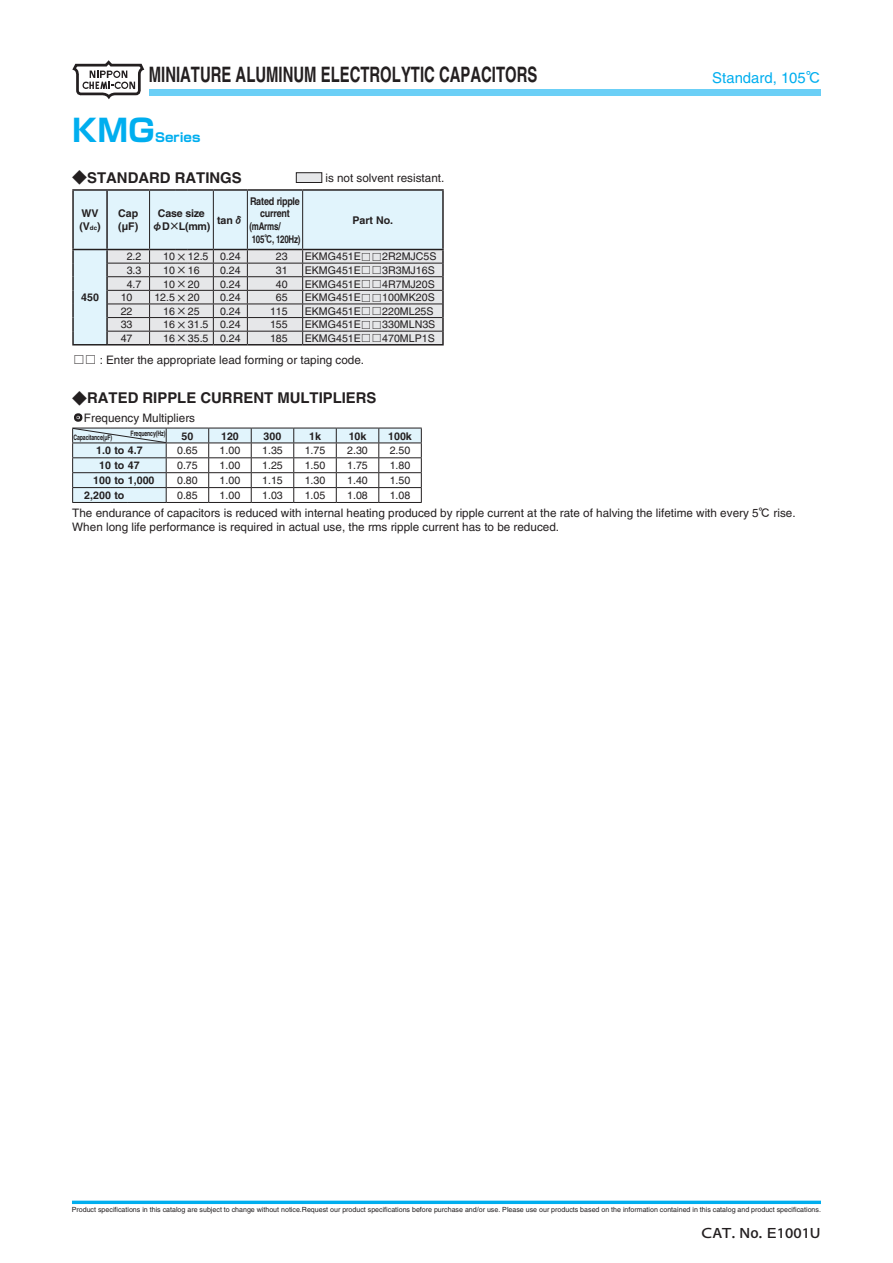
<style>
.page{position:relative;width:893px;height:1263px;background:#fff}
.page>*{position:absolute;margin:0;border:0;box-sizing:border-box;transform-origin:0 0}
.t1{font:700 30.9px "Shin Go Pro";color:#00aeef}
.t2{font:700 21.3px "Helvetica";color:#231f20;scale:.7 1}
.t3{font:700 14.85px "Helvetica";color:#231f20}
.t4{font:14.85px "Helvetica";color:#00aeef}
.t5{font:14.85px "Heisei Kaku Go Std W5";color:#231f20}
.t6{font:700 12.3px "Shin Go Pro";color:#00aeef}
.t7{font:11.7px/13.8px "Helvetica";color:#231f20}
.t8{font:10.65px "Helvetica";color:#231f20}
.t9{font:700 10.65px/12.8px "Helvetica";color:#231f20}
.t10{font:700 10.65px "Helvetica";letter-spacing:-.025em;color:#231f20;scale:.85 1}
.t11{font:700 10.65px/12.8px "Helvetica";letter-spacing:-.02em;color:#231f20;text-align:center}
.t12{font:700 10.65px "Helvetica";letter-spacing:-.03em;color:#231f20;scale:.75 1}
.t13{font:700 10.65px "Helvetica";color:#231f20;scale:.75 1}
.t14{font:700 7.5px "Helvetica";letter-spacing:-.025em;color:#231f20;scale:.7 1}
.t15{font:7.05px "Helvetica";color:#231f20}
.s1{font-family:"Shin Go Pro";font-weight:400}
.s2{font-size:6.15px}
.s3{font-family:"Heisei Kaku Go Std W7";font-weight:400}
.s4{font-family:"Heisei Kaku Go Std W5"}
</style>
<div class="page">
<svg style="left:72px;top:60px;width:72px;height:39px"></svg>
<div style="left:149px;top:89px;width:672px;height:7px;background:#6bcff6"></div>
<svg style="left:72px;top:1200px;width:749px;height:4px;background:#29bbf1"></svg>
<div style="left:296px;top:172px;width:26px;height:11px;background:#e6e7e9;border:1px solid #231f20"></div>
<svg style="left:72px;top:189px;width:372px;height:156px;background:#d5dde2"></svg>
<hr style="left:213px;top:344px;width:34px;height:1px;background:#231f20">
<hr style="left:247px;top:344px;width:56px;height:1px;background:#231f20">
<hr style="left:303px;top:344px;width:141px;height:1px;background:#231f20">
<svg style="left:72px;top:413px;width:350px;height:90px"></svg>
<h2 class="t2" style="left:149px;top:62px;width:557px">MINIATURE ALUMINUM ELECTROLYTIC CAPACITORS</h2>
<p class="t1" style="left:72px;top:106px;width:84px">KMG</p>
<p class="t6" style="left:155px;top:128px;width:47px">Series</p>
<p class="t3" style="left:72px;top:169px;width:171px"><span class="s1">◆</span>STANDARD RATINGS</p>
<p class="t7" style="left:325px;top:171px;width:120px">is not solvent resistant.</p>
<p class="t9" style="left:79px;top:207px;width:23px">WV (V<span class="s2">dc</span>)</p>
<p class="t9" style="left:118px;top:207px;width:22px">Cap (µF)</p>
<p class="t11" style="left:152px;top:207px;width:59px">Case size <span class="s3">φ</span>D<span class="s3">×</span>L(mm)</p>
<p class="t9" style="left:217px;top:213px;width:28px">tan<span class="s3">δ</span></p>
<p class="t10" style="left:250px;top:194px;width:60px">Rated ripple</p>
<p class="t10" style="left:260px;top:207px;width:36px">current</p>
<p class="t13" style="left:249px;top:220px;width:43px">(mArms/</p>
<p class="t12" style="left:252px;top:233px;width:66px">105<span class="s3">℃</span>, 120Hz)</p>
<p class="t9" style="left:352px;top:213px;width:42px">Part No.</p>
<p class="t4" style="left:712px;top:69px;width:110px">Standard, 105<span class="s4">℃</span></p>
<p class="t8" style="left:127px;top:250px;width:16px">2.2</p>
<p class="t8" style="left:163px;top:250px;width:79px">10<span class="s4">×</span>12.5 0.24</p>
<p class="t8" style="left:276px;top:250px;width:13px">23</p>
<p class="t8" style="left:305px;top:250px;width:133px">EKMG451E<span class="s4">□□</span>2R2MJC5S</p>
<p class="t8" style="left:127px;top:264px;width:16px">3.3</p>
<p class="t8" style="left:163px;top:264px;width:38px">10<span class="s4">×</span>16</p>
<p class="t8" style="left:220px;top:264px;width:22px">0.24</p>
<p class="t8" style="left:276px;top:264px;width:13px">31</p>
<p class="t8" style="left:305px;top:264px;width:131px">EKMG451E<span class="s4">□□</span>3R3MJ16S</p>
<p class="t8" style="left:127px;top:278px;width:16px">4.7</p>
<p class="t8" style="left:163px;top:278px;width:38px">10<span class="s4">×</span>20</p>
<p class="t8" style="left:220px;top:278px;width:22px">0.24</p>
<p class="t8" style="left:276px;top:278px;width:13px">40</p>
<p class="t8" style="left:305px;top:278px;width:131px">EKMG451E<span class="s4">□□</span>4R7MJ20S</p>
<p class="t8" style="left:121px;top:291px;width:13px">10</p>
<p class="t8" style="left:154px;top:291px;width:47px">12.5<span class="s4">×</span>20</p>
<p class="t8" style="left:220px;top:291px;width:22px">0.24</p>
<p class="t8" style="left:276px;top:291px;width:13px">65</p>
<p class="t8" style="left:305px;top:291px;width:131px">EKMG451E<span class="s4">□□</span>100MK20S</p>
<p class="t8" style="left:121px;top:305px;width:13px">22</p>
<p class="t8" style="left:163px;top:305px;width:38px">16<span class="s4">×</span>25</p>
<p class="t8" style="left:220px;top:305px;width:22px">0.24</p>
<p class="t8" style="left:270px;top:305px;width:19px">115</p>
<p class="t8" style="left:305px;top:305px;width:130px">EKMG451E<span class="s4">□□</span>220ML25S</p>
<p class="t8" style="left:121px;top:318px;width:13px">33</p>
<p class="t8" style="left:163px;top:318px;width:79px">16<span class="s4">×</span>31.5 0.24</p>
<p class="t8" style="left:270px;top:318px;width:19px">155</p>
<p class="t8" style="left:305px;top:318px;width:132px">EKMG451E<span class="s4">□□</span>330MLN3S</p>
<p class="t8" style="left:121px;top:332px;width:13px">47</p>
<p class="t8" style="left:163px;top:332px;width:79px">16<span class="s4">×</span>35.5 0.24</p>
<p class="t8" style="left:270px;top:332px;width:19px">185</p>
<p class="t8" style="left:305px;top:332px;width:131px">EKMG451E<span class="s4">□□</span>470MLP1S</p>
<p class="t7" style="left:73px;top:352px;width:293px"><span class="s4">□□</span> : Enter the appropriate lead forming or taping code.</p>
<p class="t3" style="left:72px;top:389px;width:306px"><span class="s1">◆</span>RATED RIPPLE CURRENT MULTIPLIERS</p>
<p class="t7" style="left:72px;top:411px;width:124px"><span class="s4">・</span>Frequency Multipliers</p>
<p class="t14" style="left:131px;top:429px;width:51px">Frequency(Hz)</p>
<p class="t14" style="left:73px;top:433px;width:57px">Capacitance(µF)</p>
<p class="t9" style="left:182px;top:429px;width:13px">50</p>
<p class="t9" style="left:221px;top:429px;width:19px">120</p>
<p class="t9" style="left:264px;top:429px;width:19px">300</p>
<p class="t9" style="left:309px;top:429px;width:13px">1k</p>
<p class="t9" style="left:349px;top:429px;width:19px">10k</p>
<p class="t9" style="left:388px;top:429px;width:25px">100k</p>
<p class="t9" style="left:96px;top:444px;width:48px">1.0 to 4.7</p>
<p class="t8" style="left:177px;top:444px;width:22px">0.65</p>
<p class="t8" style="left:220px;top:444px;width:22px">1.00</p>
<p class="t8" style="left:262px;top:444px;width:22px">1.35</p>
<p class="t8" style="left:305px;top:444px;width:22px">1.75</p>
<p class="t8" style="left:347px;top:444px;width:22px">2.30</p>
<p class="t8" style="left:390px;top:444px;width:22px">2.50</p>
<p class="t9" style="left:99px;top:459px;width:42px">10 to 47</p>
<p class="t8" style="left:177px;top:459px;width:22px">0.75</p>
<p class="t8" style="left:220px;top:459px;width:22px">1.00</p>
<p class="t8" style="left:262px;top:459px;width:22px">1.25</p>
<p class="t8" style="left:305px;top:459px;width:22px">1.50</p>
<p class="t8" style="left:347px;top:459px;width:22px">1.75</p>
<p class="t8" style="left:390px;top:459px;width:22px">1.80</p>
<p class="t9" style="left:93px;top:474px;width:63px">100 to 1,000</p>
<p class="t8" style="left:177px;top:474px;width:22px">0.80</p>
<p class="t8" style="left:220px;top:474px;width:22px">1.00</p>
<p class="t8" style="left:262px;top:474px;width:22px">1.15</p>
<p class="t8" style="left:305px;top:474px;width:22px">1.30</p>
<p class="t8" style="left:347px;top:474px;width:22px">1.40</p>
<p class="t8" style="left:390px;top:474px;width:22px">1.50</p>
<p class="t9" style="left:84px;top:489px;width:42px">2,200 to</p>
<p class="t8" style="left:177px;top:489px;width:22px">0.85</p>
<p class="t8" style="left:220px;top:489px;width:22px">1.00</p>
<p class="t8" style="left:262px;top:489px;width:22px">1.03</p>
<p class="t8" style="left:305px;top:489px;width:22px">1.05</p>
<p class="t8" style="left:347px;top:489px;width:22px">1.08</p>
<p class="t8" style="left:390px;top:489px;width:22px">1.08</p>
<p class="t7" style="left:72px;top:506px;width:725px">The endurance of capacitors is reduced with internal heating produced by ripple current at the rate of halving the lifetime with every 5<span class="s4">℃</span> rise.<br>When long life performance is required in actual use, the rms ripple current has to be reduced.</p>
<p class="t9" style="left:81px;top:291px;width:19px">450</p>
<p class="t15" style="left:72px;top:1205px;width:751px">Product specifications in this catalog are subject to change without notice.Request our product specifications before purchase and/or use. Please use our products based on the information contained in this catalog and product specifications.</p>
<h3 class="t5" style="left:702px;top:1223px;width:121px">CAT. No. E1001U</h3>
</div>
